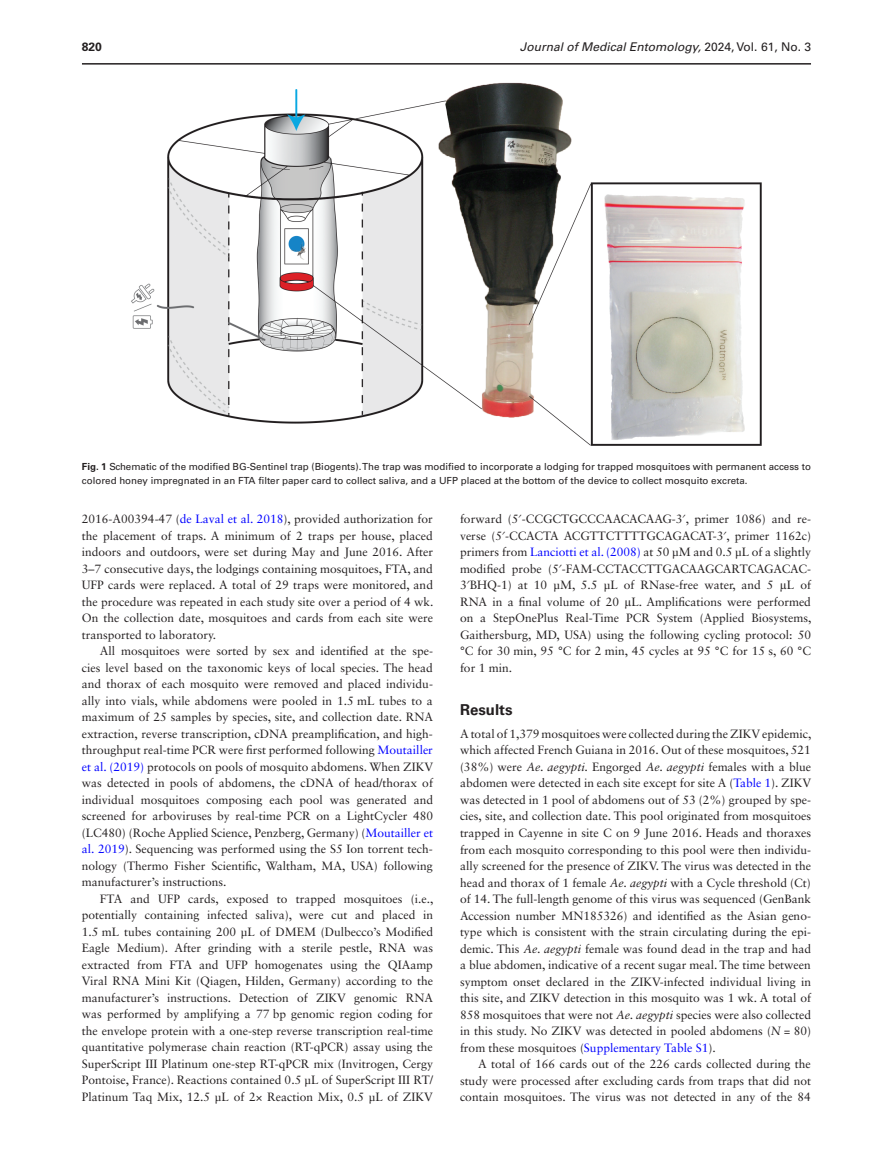
<style>
.page{position:relative;width:893px;height:1174px;background:#fff}
.page>*{position:absolute;margin:0;border:0;box-sizing:border-box;transform-origin:0 0}
.t1{font:700 15px "Univers LT Std";color:#231f20}
.t2{font:12px/16.5px "Sabon LT Std";color:#231f20;text-align:justify}
.t3{font:italic 12px "Univers LT Std";color:#231f20}
.t4{font:700 12px "Univers LT Std";color:#231f20}
.t5{font:9.75px/14.2px "Univers LT Std";color:#231f20}
.s1{font-style:normal}
.s2{font-weight:700}
.s3{color:#00f}
.s4{font-family:"Gandhari Unicode"}
.s5{font-style:italic}
</style>
<div class="page">
<hr style="left:82px;top:63px;width:729px;height:2px;background:#231f20">
<img style="left:131px;top:82px;width:631px;height:364px">
<p class="t4" style="left:82px;top:40px;width:22px">820</p>
<p class="t3" style="left:520px;top:40px;width:293px">Journal of Medical Entomology, <span class="s1">2024, Vol. 61, No. 3</span></p>
<p class="t5" style="left:82px;top:459px;width:731px"><span class="s2">Fig. 1</span> Schematic of the modified BG-Sentinel trap (Biogents). The trap was modified to incorporate a lodging for trapped mosquitoes with permanent access to colored honey impregnated in an FTA filter paper card to collect saliva, and a UFP placed at the bottom of the device to collect mosquito excreta.</p>
<p class="t2" style="left:82px;top:510px;width:353px">2016-A00394-47 (<span class="s3">de Laval et al. 2018</span>), provided authorization for the placement of traps. A minimum of 2 traps per house, placed indoors and outdoors, were set during May and June 2016. After 3–7 consecutive days, the lodgings containing mosquitoes, FTA, and UFP cards were replaced. A total of 29 traps were monitored, and the procedure was repeated in each study site over a period of 4 wk.<br>On the collection date, mosquitoes and cards from each site were transported to laboratory.</p>
<p class="t2" style="left:82px;top:642px;width:353px;text-indent:18px">All mosquitoes were sorted by sex and identified at the spe&shy;cies level based on the taxonomic keys of local species. The head and thorax of each mosquito were removed and placed individu&shy;ally into vials, while abdomens were pooled in 1.5 mL tubes to a maximum of 25 samples by species, site, and collection date. RNA extraction, reverse transcription, cDNA preamplification, and high&shy;throughput real-time PCR were first performed following <span class="s3">Moutailler et al. (2019)</span> protocols on pools of mosquito abdomens. When ZIKV was detected in pools of abdomens, the cDNA of head/thorax of individual mosquitoes composing each pool was generated and screened for arboviruses by real-time PCR on a LightCycler 480 (LC480) (Roche Applied Science, Penzberg, Germany) (<span class="s3">Moutailler et al. 2019</span>). Sequencing was performed using the S5 Ion torrent tech&shy;nology (Thermo Fisher Scientific, Waltham, MA, USA) following manufacturer’s instructions.</p>
<p class="t2" style="left:82px;top:890px;width:353px;text-indent:18px">FTA and UFP cards, exposed to trapped mosquitoes (i.e., potentially containing infected saliva), were cut and placed in 1.5 mL tubes containing 200 µL of DMEM (Dulbecco’s Modified Eagle Medium). After grinding with a sterile pestle, RNA was extracted from FTA and UFP homogenates using the QIAamp Viral RNA Mini Kit (Qiagen, Hilden, Germany) according to the manufacturer’s instructions. Detection of ZIKV genomic RNA was performed by amplifying a 77 bp genomic region coding for the envelope protein with a one-step reverse transcription real-time quantitative polymerase chain reaction (RT-qPCR) assay using the SuperScript III Platinum one-step RT-qPCR mix (Invitrogen, Cergy Pontoise, France). Reactions contained 0.5 µL of SuperScript III RT/ Platinum Taq Mix, 12.5 µL of 2× Reaction Mix, 0.5 µL of ZIKV</p>
<p class="t2" style="left:460px;top:511px;width:353px">forward (5<span class="s4">ʹ</span>-CCGCTGCCCAACACAAG-3<span class="s4">ʹ</span>, primer 1086) and re&shy;verse (5<span class="s4">ʹ</span>-CCACTA ACGTTCTTTTGCAGACAT-3<span class="s4">ʹ</span>, primer 1162c) primers from <span class="s3">Lanciotti et al. (2008)</span> at 50 µM and 0.5 µL of a slightly modified probe (5<span class="s4">ʹ</span>-FAM-CCTACCTTGACAAGCARTCAGACAC-3<span class="s4">ʹ</span>BHQ-1) at 10 µM, 5.5 µL of RNase-free water, and 5 <span class="s4">μ</span>L of RNA in a final volume of 20 <span class="s4">μ</span>L. Amplifications were performed on a StepOnePlus Real-Time PCR System (Applied Biosystems, Gaithersburg, MD, USA) using the following cycling protocol: 50 °C for 30 min, 95 °C for 2 min, 45 cycles at 95 °C for 15 s, 60 °C for 1 min.</p>
<p class="t1" style="left:460px;top:701px;width:54px">Results</p>
<p class="t2" style="left:460px;top:725px;width:353px">A total of 1,379 mosquitoes were collected during the ZIKV epidemic, which affected French Guiana in 2016. Out of these mosquitoes, 521 (38%) were <span class="s5">Ae. aegypti.</span> Engorged <span class="s5">Ae. aegypti</span> females with a blue abdomen were detected in each site except for site A (<span class="s3">Table 1</span>). ZIKV was detected in 1 pool of abdomens out of 53 (2%) grouped by spe&shy;cies, site, and collection date. This pool originated from mosquitoes trapped in Cayenne in site C on 9 June 2016. Heads and thoraxes from each mosquito corresponding to this pool were then individu&shy;ally screened for the presence of ZIKV. The virus was detected in the head and thorax of 1 female <span class="s5">Ae. aegypti</span> with a Cycle threshold (Ct) of 14. The full-length genome of this virus was sequenced (GenBank Accession number MN185326) and identified as the Asian geno&shy;type which is consistent with the strain circulating during the epi&shy;demic. This <span class="s5">Ae. aegypti</span> female was found dead in the trap and had a blue abdomen, indicative of a recent sugar meal. The time between symptom onset declared in the ZIKV-infected individual living in this site, and ZIKV detection in this mosquito was 1 wk. A total of 858 mosquitoes that were not <span class="s5">Ae. aegypti</span> species were also collected in this study. No ZIKV was detected in pooled abdomens (<span class="s5">N</span> = 80) from these mosquitoes (<span class="s3">Supplementary Table S1</span>).</p>
<p class="t2" style="left:460px;top:1055px;width:353px;text-indent:18px">A total of 166 cards out of the 226 cards collected during the study were processed after excluding cards from traps that did not contain mosquitoes. The virus was not detected in any of the 84</p>
</div>
